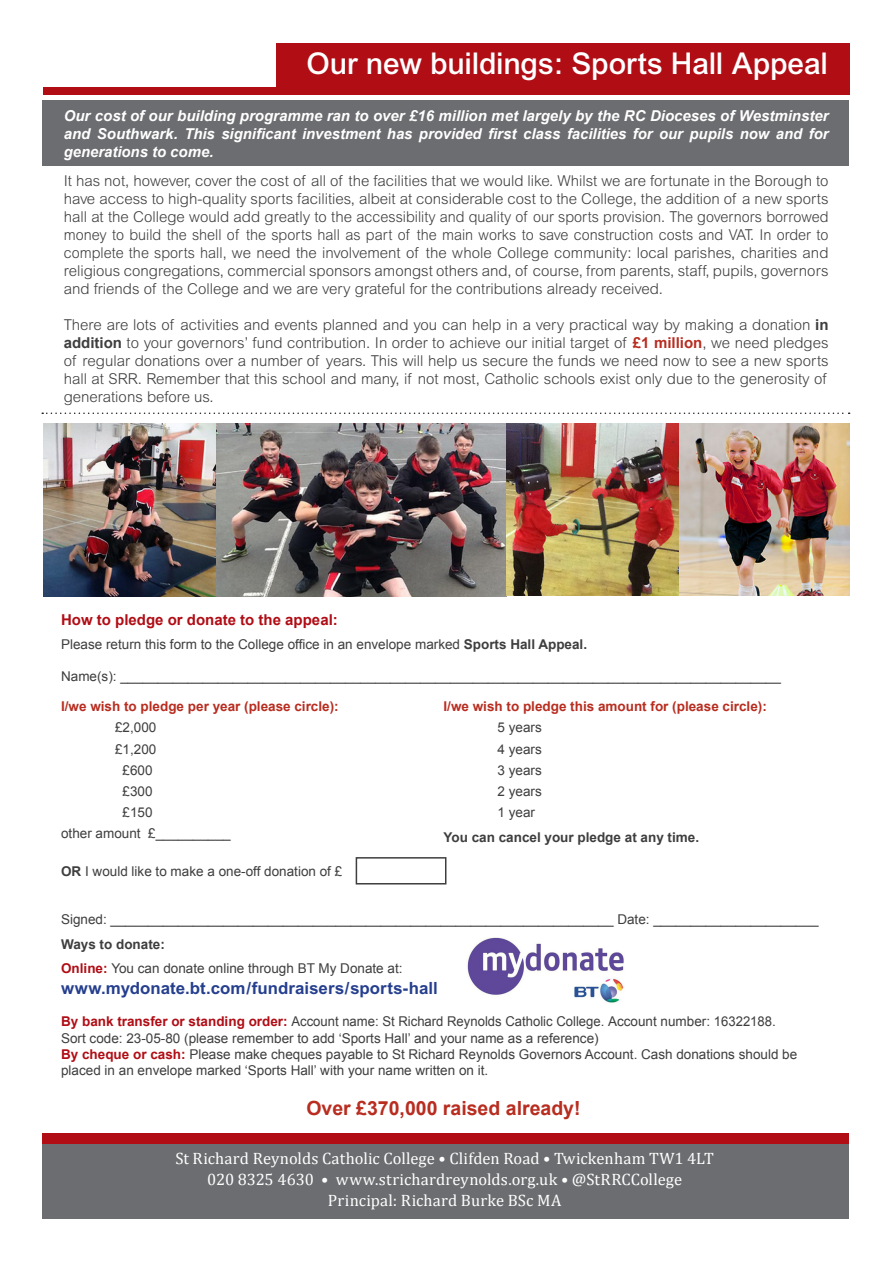
<style>
.page{position:relative;width:893px;height:1263px;background:#fff}
.page>*{position:absolute;margin:0;border:0;box-sizing:border-box;transform-origin:0 0}
.t1{font:500 30px "Arial";letter-spacing:-.005em;color:#fff}
.t2{font:700 19.5px "Arial";color:#b82d20}
.t3{font:700 16.8px "Arial";letter-spacing:.005em;color:#253f8e}
.t4{font:16.5px "Cambria";letter-spacing:.005em;color:#fff}
.t5{font:300 15px/18px "Arial";color:#3e3e3f;text-align:justify}
.t6{font:italic 700 15px/18px "Arial";color:#fff;text-align:justify}
.t7{font:700 15px "Arial";color:#b00d15}
.t8{font:13.5px/16.2px "Arial";color:#3e3e3f}
.t9{font:700 13.5px "Arial";color:#b82d20}
.t10{font:700 13.5px "Arial";color:#3e3e3f}
.s1{font-weight:700}
.s2{font-weight:700;color:#b82d20}
.s3{font-weight:700;color:#b00d15}
</style>
<div class="page">
<div style="left:43px;top:100px;width:806px;height:66px;background:#6c6d70"></div>
<img style="left:43px;top:423px;width:463px;height:174px">
<img style="left:506px;top:423px;width:344px;height:172px">
<div style="left:276px;top:43px;width:573px;height:51px;background:#b00d15"></div>
<div style="left:43px;top:87px;width:806px;height:7px;background:#b00d15"></div>
<svg style="left:42px;top:412px;width:808px;height:2px"></svg>
<div style="left:42px;top:1142px;width:807px;height:77px;background:#6c6d70"></div>
<div style="left:42px;top:1133px;width:807px;height:10px;background:#b00d15"></div>
<div style="left:356px;top:857px;width:90px;height:27px;border:2px solid #3e3e3f"></div>
<img style="left:467px;top:937px;width:157px;height:66px">
<p class="t1" style="left:306px;top:46px;width:523px">Our new buildings: Sports Hall Appeal</p>
<p class="t6" style="left:64px;top:107px;width:766px">Our cost of our building programme ran to over £16 million met largely by the RC Dioceses of Westminster and Southwark. This significant investment has provided first class facilities for our pupils now and for generations to come.</p>
<p class="t5" style="left:64px;top:171px;width:766px">It has not, however, cover the cost of all of the facilities that we would like. Whilst we are fortunate in the Borough to have access to high-quality sports facilities, albeit at considerable cost to the College, the addition of a new sports hall at the College would add greatly to the accessibility and quality of our sports provision. The governors borrowed money to build the shell of the sports hall as part of the main works to save construction costs and VAT. In order to complete the sports hall, we need the involvement of the whole College community: local parishes, charities and religious congregations, commercial sponsors amongst others and, of course, from parents, staff, pupils, governors and friends of the College and we are very grateful for the contributions already received.</p>
<p class="t5" style="left:64px;top:315px;width:766px;text-align:left">There are lots of activities and events planned and you can help in a very practical way by making a donation <span class="s1">in addition</span> to your governors’ fund contribution. In order to achieve our initial target of <span class="s2">£1 million</span>, we need pledges of regular donations over a number of years. This will help us secure the funds we need now to see a new sports hall at SRR. Remember that this school and many, if not most, Catholic schools exist only due to the generosity of generations before us.</p>
<p class="t7" style="left:61px;top:610px;width:278px">How to pledge or donate to the appeal:</p>
<p class="t8" style="left:61px;top:636px;width:528px">Please return this form to the College office in an envelope marked <span class="s1">Sports Hall Appeal.</span></p>
<p class="t8" style="left:61px;top:668px;width:721px">Name(s): ________________________________________________________________________________________</p>
<p class="t9" style="left:61px;top:698px;width:279px">I/we wish to pledge per year (please circle):</p>
<p class="t8" style="left:115px;top:720px;width:43px">£2,000</p>
<p class="t8" style="left:115px;top:741px;width:43px">£1,200</p>
<p class="t8" style="left:123px;top:762px;width:32px">£600</p>
<p class="t8" style="left:123px;top:783px;width:32px">£300</p>
<p class="t8" style="left:123px;top:804px;width:32px">£150</p>
<p class="t8" style="left:61px;top:825px;width:171px">other amount £__________</p>
<p class="t9" style="left:443px;top:698px;width:325px">I/we wish to pledge this amount for (please circle):</p>
<p class="t8" style="left:497px;top:720px;width:46px">5 years</p>
<p class="t8" style="left:497px;top:741px;width:46px">4 years</p>
<p class="t8" style="left:497px;top:762px;width:46px">3 years</p>
<p class="t8" style="left:497px;top:783px;width:46px">2 years</p>
<p class="t8" style="left:497px;top:804px;width:39px">1 year</p>
<p class="t10" style="left:443px;top:828px;width:257px">You can cancel your pledge at any time.</p>
<p class="t8" style="left:61px;top:863px;width:283px"><span class="s1">OR</span> I would like to make a one-off donation of £</p>
<p class="t8" style="left:61px;top:911px;width:759px">Signed: ___________________________________________________________________ Date: ______________________</p>
<p class="t10" style="left:61px;top:936px;width:105px">Ways to donate:</p>
<p class="t8" style="left:61px;top:960px;width:343px"><span class="s3">Online:</span> You can donate online through BT My Donate at:</p>
<p class="t3" style="left:61px;top:978px;width:378px">www.mydonate.bt.com/fundraisers/sports-hall</p>
<p class="t8" style="left:61px;top:1013px;width:716px"><span class="s3">By bank transfer or standing order:</span> Account name: St Richard Reynolds Catholic College. Account number: 16322188.</p>
<p class="t8" style="left:61px;top:1030px;width:539px">Sort code: 23-05-80 (please remember to add ‘Sports Hall’ and your name as a reference)</p>
<p class="t8" style="left:61px;top:1046px;width:738px"><span class="s3">By cheque or cash:</span> Please make cheques payable to St Richard Reynolds Governors Account. Cash donations should be placed in an envelope marked ‘Sports Hall’ with your name written on it.</p>
<p class="t2" style="left:306px;top:1095px;width:276px">Over £370,000 raised already!</p>
<p class="t4" style="left:175px;top:1149px;width:540px">St Richard Reynolds Catholic College • Clifden Road • Twickenham TW1 4LT</p>
<p class="t4" style="left:207px;top:1170px;width:476px">020 8325 4630 • www.strichardreynolds.org.uk • @StRRCCollege</p>
<p class="t4" style="left:328px;top:1191px;width:235px">Principal: Richard Burke BSc MA</p>
</div>
